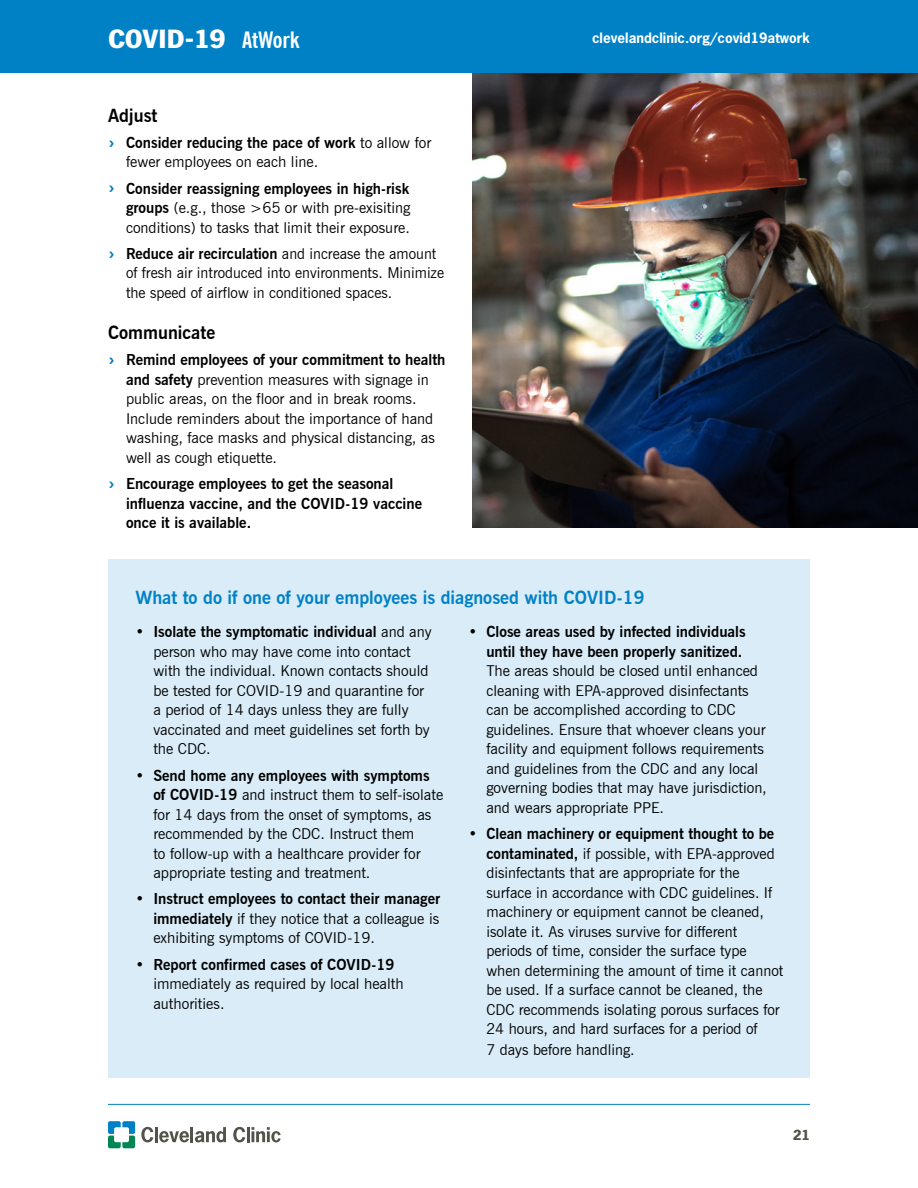
<style>
.page{position:relative;width:918px;height:1188px;background:#fff}
.page>*{position:absolute;margin:0;border:0;box-sizing:border-box;transform-origin:0 0}
.t1{font:900 27px "News Gothic LT Std";color:#fff}
.t2{font:700 18px "News Gothic BT";color:#0081c6}
.t3{font:700 18px "News Gothic BT";color:#000}
.t4{font:15px/19.5px "News Gothic BT";color:#000}
.t5{font:700 15px/19.5px "News Gothic BT";color:#000}
.t6{font:900 15px "News Gothic LT Std";color:#54534a}
.t7{font:700 13.5px "News Gothic Std";color:#fff}
.s1{font-family:"News Gothic BT";font-weight:700;font-stretch:condensed;font-size:22.5px}
.s2{font-weight:700;font-size:19.8px;color:#0081c6}
.s3{font-weight:700}
.s4{font-size:19.8px;color:#0081c6}
.s5{font-weight:400}
</style>
<div class="page">
<hr style="left:108px;top:1104px;width:702px;height:1px;background:#0081c6">
<div style="left:0;top:0;width:918px;height:73px;background:#0081c6"></div>
<svg style="left:141px;top:1127px;width:12px;height:15px"></svg>
<hr style="left:155px;top:1127px;width:3px;height:15px;background:#54534a">
<svg style="left:159px;top:1131px;width:30px;height:11px"></svg>
<hr style="left:190px;top:1127px;width:3px;height:15px;background:#54534a">
<svg style="left:195px;top:1127px;width:31px;height:15px"></svg>
<svg style="left:233px;top:1127px;width:12px;height:15px"></svg>
<hr style="left:247px;top:1127px;width:3px;height:15px;background:#54534a">
<svg style="left:251px;top:1127px;width:30px;height:15px"></svg>
<svg style="left:108px;top:1121px;width:27px;height:27px"></svg>
<div style="left:108px;top:559px;width:702px;height:518px;background:#d9ecf7"></div>
<img style="left:472px;top:73px;width:446px;height:454px">
<h1 class="t1" style="left:108px;top:23px;width:193px">COVID-19 <span class="s1">AtWork</span></h1>
<p class="t7" style="left:592px;top:29px;width:219px">clevelandclinic.org/covid19atwork</p>
<p class="t3" style="left:108px;top:104px;width:51px">Adjust</p>
<p class="t4" style="left:126px;top:133px;width:307px;text-indent:-18px"><span class="s2">›</span> <span class="s3">Consider reducing the pace of work</span> to allow for fewer employees on each line.</p>
<p class="t4" style="left:126px;top:178px;width:286px;text-align:justify;text-indent:-18px"><span class="s2">›</span> <span class="s3">Consider reassigning employees in high-risk groups</span> (e.g., those &gt;65 or with pre-exisiting conditions) to tasks that limit their exposure.</p>
<p class="t4" style="left:126px;top:244px;width:320px;text-indent:-18px"><span class="s2">›</span> <span class="s3">Reduce air recirculation</span> and increase the amount of fresh air introduced into environments. Minimize the speed of airflow in conditioned spaces.</p>
<p class="t3" style="left:108px;top:322px;width:109px">Communicate</p>
<p class="t4" style="left:126px;top:350px;width:321px;text-indent:-18px"><span class="s2">›</span> <span class="s3">Remind employees of your commitment to health and safety</span> prevention measures with signage in public areas, on the floor and in break rooms.<br>Include reminders about the importance of hand washing, face masks and physical distancing, as well as cough etiquette.</p>
<p class="t5" style="left:126px;top:474px;width:298px;text-indent:-18px"><span class="s4">›</span> Encourage employees to get the seasonal influenza vaccine, and the COVID-19 vaccine once it is available.</p>
<p class="t2" style="left:135px;top:587px;width:511px">What to do if one of your employees is diagnosed with COVID-19</p>
<p class="t4" style="left:153px;top:622px;width:280px;text-indent:-18px">• <span class="s3">Isolate the symptomatic individual</span> and any person who may have come into contact with the individual. Known contacts should be tested for COVID-19 and quarantine for a period of 14 days unless they are fully vaccinated and meet guidelines set forth by the CDC.</p>
<p class="t4" style="left:153px;top:765px;width:291px;text-indent:-18px">• <span class="s3">Send home any employees with symptoms of COVID-19</span> and instruct them to self-isolate for 14 days from the onset of symptoms, as recommended by the CDC. Instruct them<br>to follow-up with a healthcare provider for appropriate testing and treatment.</p>
<p class="t4" style="left:153px;top:889px;width:288px;text-align:justify;text-indent:-18px">• <span class="s3">Instruct employees to contact their manager immediately</span> if they notice that a colleague is exhibiting symptoms of COVID-19.</p>
<p class="t4" style="left:153px;top:954px;width:252px;text-indent:-18px">• <span class="s3">Report confirmed cases of COVID-19 </span>immediately as required by local health authorities.</p>
<p class="t5" style="left:468px;top:622px;width:279px;text-align:right"><span class="s5">•</span> Close areas used by infected individuals until they have been properly sanitized.</p>
<p class="t4" style="left:486px;top:661px;width:282px">The areas should be closed until enhanced cleaning with EPA-approved disinfectants can be accomplished according to CDC guidelines. Ensure that whoever cleans your facility and equipment follows requirements and guidelines from the CDC and any local governing bodies that may have jurisdiction, and wears appropriate PPE.</p>
<p class="t4" style="left:486px;top:824px;width:298px;text-indent:-18px">• <span class="s3">Clean machinery or equipment thought to be contaminated,</span> if possible, with EPA-approved disinfectants that are appropriate for the surface in accordance with CDC guidelines. If machinery or equipment cannot be cleaned, isolate it. As viruses survive for different periods of time, consider the surface type when determining the amount of time it cannot be used. If a surface cannot be cleaned, the CDC recommends isolating porous surfaces for 24 hours, and hard surfaces for a period of</p>
<p class="t4" style="left:486px;top:1040px;width:150px">7 days before handling.</p>
<p class="t6" style="left:793px;top:1126px;width:18px">21</p>
</div>
